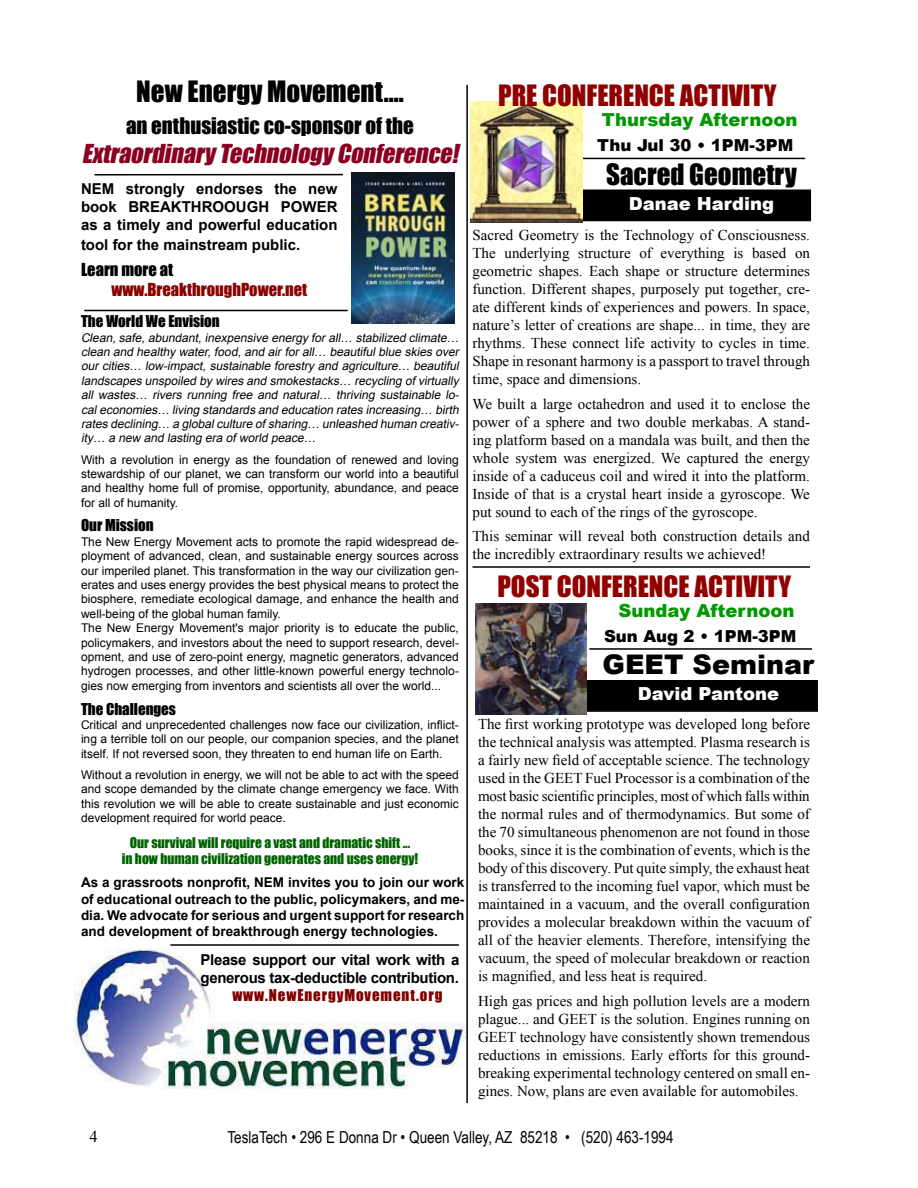
<style>
.page{position:relative;width:918px;height:1188px;background:#fff}
.page>*{position:absolute;margin:0;border:0;box-sizing:border-box;transform-origin:0 0}
.t1{font:27px "Impact";color:#910000}
.t2{font:27px "Impact";color:#000}
.t3{font:900 27px "Arial";color:#000}
.t4{font:italic 24px "Impact";color:#890023}
.t5{font:21px "Impact";color:#000}
.t6{font:900 18px "Arial";color:#090}
.t7{font:900 18px "Arial";color:#fff}
.t8{font:16.5px "Arial Narrow";color:#000}
.t9{font:900 16.5px "Arial";color:#000}
.t10{font:16.5px "Impact";color:#8b0000}
.t11{font:16.5px "Impact";color:#000}
.t12{font:16.5px "Times New Roman";color:#000}
.t13{font:15px/18px "Times New Roman";color:#000;text-align:justify}
.t14{font:700 15px/18px "Arial";color:#000;text-align:justify}
.t15{font:700 15px/18px "Arial";letter-spacing:-.02em;color:#000}
.t16{font:15px "Impact";color:#000}
.t17{font:15px "Impact";letter-spacing:.06em;color:#810000}
.t18{font:700 13.5px/16.2px "Arial";color:#000;text-align:justify}
.t19{font:13.5px/16.2px "Impact";color:#006200;text-align:center}
.t20{font:12px/14.4px "Arial";color:#000;text-align:justify}
.t21{font:italic 12px/14.4px "Arial";color:#000;text-align:justify}
</style>
<div class="page">
<div style="left:588px;top:681px;width:229px;height:30px;background:#000"></div>
<div style="left:587px;top:680px;width:231px;height:32px;border:2px solid #000"></div>
<hr style="left:589px;top:648px;width:223px;height:2px;background:#000">
<img style="left:476px;top:604px;width:111px;height:111px">
<img style="left:74px;top:949px;width:392px;height:139px">
<hr style="left:466px;top:85px;width:2px;height:1018px;background:#000">
<hr style="left:472px;top:566px;width:338px;height:2px;background:#000">
<hr style="left:95px;top:174px;width:248px;height:2px;background:#000">
<img style="left:351px;top:173px;width:104px;height:151px">
<hr style="left:170px;top:944px;width:289px;height:2px;background:#000">
<hr style="left:84px;top:310px;width:264px;height:1px;background:#000">
<div style="left:581px;top:190px;width:229px;height:31px;background:#000"></div>
<hr style="left:582px;top:158px;width:223px;height:1px;background:#000">
<img style="left:471px;top:101px;width:111px;height:122px">
<h1 class="t2" style="left:136px;top:71px;width:269px">New Energy Movement....</h1>
<h3 class="t5" style="left:126px;top:110px;width:289px">an enthusiastic co-sponsor of the</h3>
<h2 class="t4" style="left:82px;top:135px;width:384px">ExtraordinaryTechnologyConference!</h2>
<p class="t14" style="left:81px;top:180px;width:258px">NEM strongly endorses the new book BREAKTHROOUGH POWER as a timely and powerful education</p>
<p class="t14" style="left:81px;top:236px;width:221px">tool for the mainstream public.</p>
<p class="t11" style="left:81px;top:257px;width:94px">Learn more at</p>
<p class="t10" style="left:111px;top:277px;width:197px">www.BreakthroughPower.net</p>
<p class="t16" style="left:81px;top:310px;width:140px">The World We Envision</p>
<p class="t21" style="left:81px;top:330px;width:382px">Clean,safe,abundant,inexpensive energy forall… stabilized climate… clean and healthy water,food,and airforall… beautifulblue skies over our cities… low-impact, sustainable forestry and agriculture… beautiful landscapes unspoiled by wires and smokestacks… recycling ofvirtually all wastes… rivers running free and natural… thriving sustainable lo&shy;caleconomies… living standards and education rates increasing… birth rates declining… a globalculture ofsharing… unleashed human creativ&shy;ity… a new and lasting era ofworld peace…</p>
<p class="t20" style="left:81px;top:452px;width:379px">With a revolution in energy as the foundation of renewed and loving stewardship of our planet, we can transform our world into a beautiful and healthy home full of promise, opportunity, abundance, and peace for all of humanity.</p>
<p class="t16" style="left:81px;top:514px;width:74px">Our Mission</p>
<p class="t20" style="left:81px;top:535px;width:379px;text-align:left">The New Energy Movement acts to promote the rapid widespread de&shy;ployment of advanced, clean, and sustainable energy sources across our imperiled planet. This transformation in the way our civilization gen&shy;erates and uses energy provides the best physical means to protect the biosphere, remediate ecological damage, and enhance the health and well-being of the global human family.<br>The New Energy Movement's major priority is to educate the public, policymakers, and investors about the need to support research, devel&shy;opment, and use of zero-point energy, magnetic generators, advanced hydrogen processes, and other little-known powerful energy technolo&shy;gies now emerging from inventors and scientists all over the world...</p>
<p class="t16" style="left:81px;top:697px;width:97px">The Challenges</p>
<p class="t20" style="left:81px;top:718px;width:379px">Critical and unprecedented challenges now face our civilization, inflict&shy;ing a terrible toll on our people, our companion species, and the planet itself. If not reversed soon, they threaten to end human life on Earth.</p>
<p class="t20" style="left:81px;top:768px;width:379px">Without a revolution in energy, we will not be able to act with the speed and scope demanded by the climate change emergency we face. With this revolution we will be able to create sustainable and just economic development required for world peace.</p>
<p class="t19" style="left:122px;top:834px;width:298px">Our survival will require a vast and dramatic shift ...<br>in how human civilization generates and uses energy!</p>
<p class="t18" style="left:81px;top:875px;width:385px">As a grassroots nonprofit, NEM invites you to join our work of educational outreach to the public, policymakers, and me&shy;dia. We advocate for serious and urgent support for research and development of breakthrough energy technologies.</p>
<p class="t15" style="left:201px;top:952px;width:260px">Please support our vital work with a generous tax-deductible contribution.</p>
<p class="t17" style="left:232px;top:984px;width:212px">www.NewEnergyMovement.org</p>
<h1 class="t1" style="left:498px;top:75px;width:280px">PRE CONFERENCE ACTIVITY</h1>
<p class="t6" style="left:602px;top:107px;width:197px">Thursday Afternoon</p>
<p class="t9" style="left:597px;top:133px;width:198px">Thu Jul 30 • 1PM-3PM</p>
<h1 class="t2" style="left:606px;top:154px;width:192px">Sacred Geometry</h1>
<p class="t7" style="left:629px;top:190px;width:147px">Danae Harding</p>
<p class="t13" style="left:472px;top:226px;width:339px">Sacred Geometry is the Technology of Consciousness.<br>The underlying structure of everything is based on geometric shapes. Each shape or structure determines function. Different shapes, purposely put together, cre&shy;ate different kinds of experiences and powers. In space, nature’s letter of creations are shape... in time, they are rhythms. These connect life activity to cycles in time.<br>Shape in resonant harmony is a passport to travel through time, space and dimensions.</p>
<p class="t13" style="left:472px;top:394px;width:339px">We built a large octahedron and used it to enclose the power of a sphere and two double merkabas. A stand&shy;ing platform based on a mandala was built, and then the whole system was energized. We captured the energy inside of a caduceus coil and wired it into the platform.<br>Inside of that is a crystal heart inside a gyroscope. We put sound to each of the rings of the gyroscope.</p>
<p class="t13" style="left:472px;top:527px;width:339px">This seminar will reveal both construction details and the incredibly extraordinary results we achieved!</p>
<h1 class="t1" style="left:497px;top:565px;width:295px">POST CONFERENCE ACTIVITY</h1>
<p class="t9" style="left:604px;top:624px;width:194px">Sun Aug 2 • 1PM-3PM</p>
<p class="t6" style="left:619px;top:597px;width:177px">Sunday Afternoon</p>
<h1 class="t3" style="left:603px;top:645px;width:21px">GEE</h1>
<h1 class="t3" style="left:664px;top:645px;width:152px">T Seminar</h1>
<p class="t7" style="left:638px;top:681px;width:143px">David Pantone</p>
<p class="t13" style="left:478px;top:715px;width:334px">The first working prototype was developed long before the technical analysis was attempted. Plasma research is a fairly new field of acceptable science. The technology used in the GEET Fuel Processor is a combination of the most basic scientific principles, most of which falls within the normal rules and of thermodynamics. But some of the 70 simultaneous phenomenon are not found in those books, since it is the combination of events, which is the body of this discovery. Put quite simply, the exhaust heat is transferred to the incoming fuel vapor, which must be maintained in a vacuum, and the overall configuration provides a molecular breakdown within the vacuum of all of the heavier elements. Therefore, intensifying the vacuum, the speed of molecular breakdown or reaction is magnified, and less heat is required.</p>
<p class="t13" style="left:478px;top:992px;width:334px">High gas prices and high pollution levels are a modern plague... and GEET is the solution. Engines running on GEET technology have consistently shown tremendous reductions in emissions. Early efforts for this ground&shy;breaking experimental technology centered on small en&shy;gines. Now, plans are even available for automobiles.</p>
<p class="t12" style="left:90px;top:1126px;width:10px">4</p>
<p class="t8" style="left:227px;top:1125px;width:448px">TeslaTech • 296 E Donna Dr • Queen Valley, AZ 85218 • (520) 463-1994</p>
</div>
